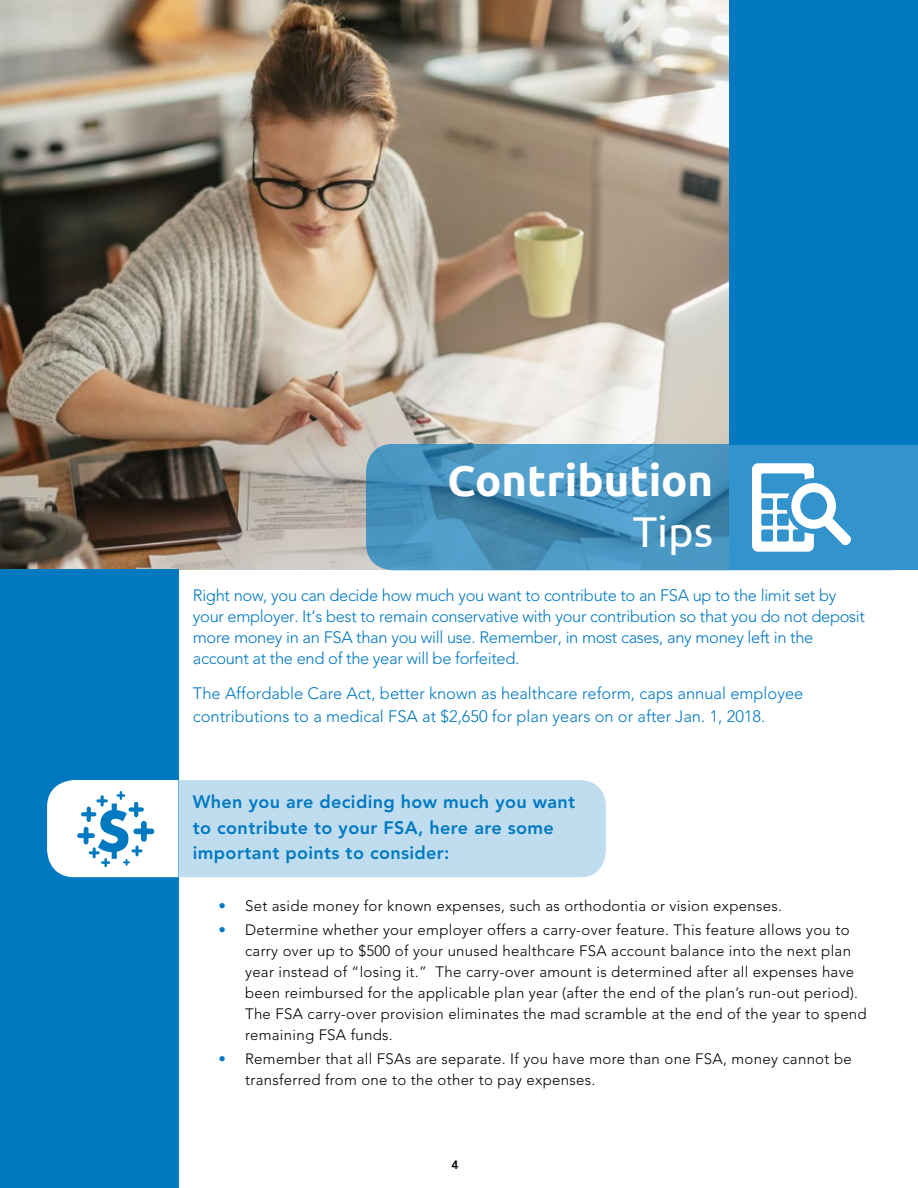
<style>
.page{position:relative;width:918px;height:1188px;background:#fff}
.page>*{position:absolute;margin:0;border:0;box-sizing:border-box;transform-origin:0 0}
.t1{font:700 43.05px "Ubuntu";color:#fff}
.t2{font:43.05px "Ubuntu";color:#fff}
.t3{font:800 18px/25.5px "Avenir";letter-spacing:.02em;color:#0079c1}
.t4{font:300 16.5px/21px "Avenir";letter-spacing:-.02em;color:#0079c1}
.t5{font:300 16.5px/23.4px "Avenir";color:#0079c1}
.t6{font:300 15px/21px "Avenir";letter-spacing:.02em;color:#000}
.t7{font:800 12px "Avenir";color:#000}
.s1{color:#0079c1}
</style>
<div class="page">
<img style="left:0;top:0;width:729px;height:569px">
<div style="left:0;top:569px;width:178px;height:619px;background:#0079c1"></div>
<svg style="left:366px;top:444px;width:552px;height:126px;background:#4791bb"></svg>
<div style="left:729px;top:0;width:189px;height:569px;background:#0079c1"></div>
<div style="left:729px;top:445px;width:189px;height:126px;background:#3293cd"></div>
<svg style="left:752px;top:463px;width:99px;height:89px"></svg>
<svg style="left:47px;top:780px;width:559px;height:97px;background:#c5dff0"></svg>
<h1 class="t1" style="left:448px;top:454px;width:267px">Contribution</h1>
<h1 class="t2" style="left:633px;top:505px;width:82px">Tips</h1>
<p class="t4" style="left:193px;top:585px;width:674px">Right now, you can decide how much you want to contribute to an FSA up to the limit set by your employer. It’s best to remain conservative with your contribution so that you do not deposit more money in an FSA than you will use. Remember, in most cases, any money left in the account at the end of the year will be forfeited.</p>
<p class="t5" style="left:193px;top:682px;width:612px">The Affordable Care Act, better known as healthcare reform, caps annual employee contributions to a medical FSA at $2,650 for plan years on or after Jan. 1, 2018.</p>
<p class="t3" style="left:193px;top:789px;width:384px">When you are deciding how much you want to contribute to your FSA, here are some important points to consider:</p>
<p class="t6" style="left:218px;top:895px;width:565px"><span class="s1">•</span> Set aside money for known expenses, such as orthodontia or vision expenses.</p>
<p class="t6" style="left:245px;top:919px;width:623px;text-indent:-27px"><span class="s1">•</span> Determine whether your employer offers a carry-over feature. This feature allows you to carry over up to $500 of your unused healthcare FSA account balance into the next plan year instead of “losing it.” The carry-over amount is determined after all expenses have been reimbursed for the applicable plan year (after the end of the plan’s run-out period).<br>The FSA carry-over provision eliminates the mad scramble at the end of the year to spend remaining FSA funds.</p>
<p class="t6" style="left:245px;top:1048px;width:608px;text-indent:-27px"><span class="s1">•</span> Remember that all FSAs are separate. If you have more than one FSA, money cannot be transferred from one to the other to pay expenses.</p>
<p class="t7" style="left:451px;top:1158px;width:9px">4</p>
</div>
